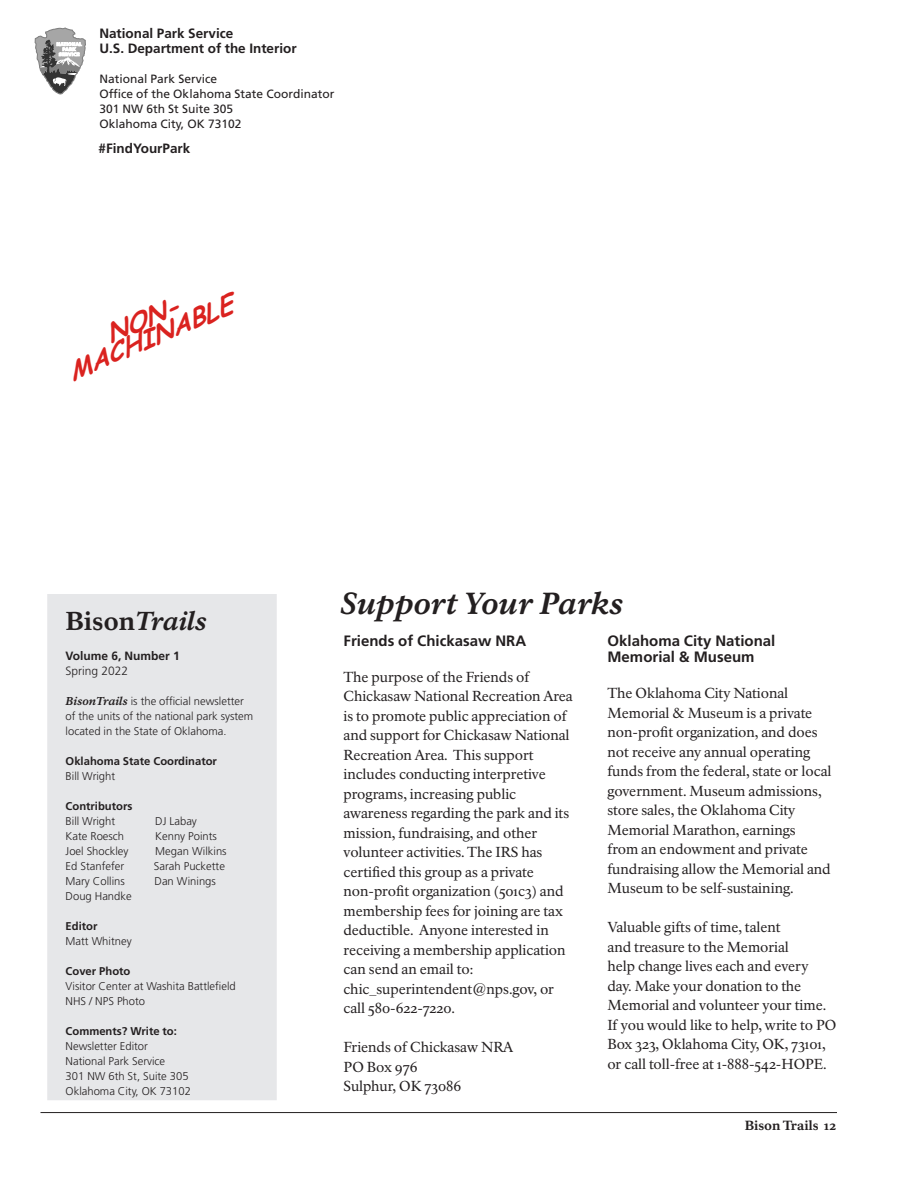
<style>
.page{position:relative;width:918px;height:1188px;background:#fff}
.page>*{position:absolute;margin:0;border:0;box-sizing:border-box;transform-origin:0 0}
.Box-head_A{font:italic 800 30px "NPS Rawlinson OT Old";color:#231f20}
.Box-text-bold__left{font:italic 700 25.5px/19.5px "Comic Sans MS";color:#da221f;text-align:center}
.Box-text-bold__left-2{font:italic 800 25.5px "NPS Rawlinson OT Old";letter-spacing:-.01em;color:#231f20}
.Text{font:700 15px/16.5px "Frutiger LT Std";color:#231f20}
.Box-text{font:700 15px "Frutiger LT Std";color:#231f20}
.Text-2{font:14.25px/19.5px "NPS Rawlinson OT Old";letter-spacing:-.005em;color:#231f20}
.EXPERIENCE_YOUR_AME{font:700 13.5px/15px "Frutiger LT Std";color:#231f20}
.Footer_-_date_vol__n{font:800 13.05px "NPS Rawlinson OT Old";letter-spacing:-.005em;color:#231f20}
.Mailing_panel-return{font:12px "Frutiger LT Std";color:#231f20}
.Box-text-bold__left-3{font:700 12px "Frutiger LT Std";color:#231f20}
.Box-text-bold__left-4{font:300 12px "Frutiger LT Std";color:#231f20}
.Box-text-bold__left-5{font:300 11.25px/15px "Frutiger LT Std";color:#231f20}
.Box-text__left_and_r{font:300 11.25px "Frutiger LT Std";color:#231f20}
.Box-text-bold__left-6{font:700 11.25px "Frutiger LT Std";color:#231f20}
.s1{font-style:normal}
.s2{font-family:"NPS Rawlinson OT Old";font-weight:800;font-style:italic}
</style>
<div class="page">
<svg style="left:35px;top:28px;width:51px;height:66px"></svg>
<hr style="left:40px;top:1112px;width:797px;height:1px;background:#231f20">
<div style="left:47px;top:594px;width:230px;height:506px;background:#e6e7e9"></div>
<p class="EXPERIENCE_YOUR_AME" style="left:99px;top:26px;width:199px">National Park Service<br>U.S. Department of the Interior</p>
<p class="Mailing_panel-return" style="left:99px;top:72px;width:119px">National Park Service</p>
<p class="Mailing_panel-return" style="left:99px;top:87px;width:237px">Office of the Oklahoma State Coordinator</p>
<p class="Mailing_panel-return" style="left:99px;top:102px;width:135px">301 NW 6th St Suite 305</p>
<p class="Mailing_panel-return" style="left:99px;top:117px;width:144px">Oklahoma City, OK 73102</p>
<p class="EXPERIENCE_YOUR_AME" style="left:99px;top:141px;width:93px">#FindYourPark</p>
<p class="Box-text-bold__left" style="left:58px;top:344px;width:177px;rotate:-23deg">NON-<br>MACHINABLE</p>
<p class="Box-text-bold__left-2" style="left:66px;top:606px;width:143px"><span class="s1">Bison</span>Trails</p>
<p class="Box-text-bold__left-3" style="left:66px;top:649px;width:116px">Volume 6, Number 1</p>
<p class="Box-text-bold__left-4" style="left:66px;top:664px;width:64px">Spring 2022</p>
<p class="Box-text-bold__left-5" style="left:66px;top:694px;width:189px"><span class="s2">BisonTrails</span> is the official newsletter of the units of the national park system located in the State of Oklahoma.</p>
<p class="Box-text-bold__left-6" style="left:66px;top:755px;width:153px">Oklahoma State Coordinator</p>
<p class="Box-text__left_and_r" style="left:66px;top:770px;width:51px">Bill Wright</p>
<p class="Box-text-bold__left-6" style="left:66px;top:800px;width:68px">Contributors</p>
<p class="Box-text-bold__left-5" style="left:66px;top:814px;width:51px">Bill Wright</p>
<p class="Box-text-bold__left-5" style="left:155px;top:814px;width:43px">DJ Labay</p>
<p class="Box-text-bold__left-5" style="left:66px;top:829px;width:60px">Kate Roesch</p>
<p class="Box-text-bold__left-5" style="left:155px;top:829px;width:63px">Kenny Points</p>
<p class="Box-text-bold__left-5" style="left:66px;top:844px;width:64px">Joel Shockley</p>
<p class="Box-text-bold__left-5" style="left:155px;top:844px;width:73px">Megan Wilkins</p>
<p class="Box-text-bold__left-5" style="left:66px;top:859px;width:60px">Ed Stanfefer</p>
<p class="Box-text-bold__left-5" style="left:154px;top:859px;width:73px">Sarah Puckette</p>
<p class="Box-text-bold__left-5" style="left:66px;top:874px;width:61px">Mary Collins</p>
<p class="Box-text-bold__left-5" style="left:155px;top:874px;width:63px">Dan Winings</p>
<p class="Box-text-bold__left-5" style="left:66px;top:889px;width:68px">Doug Handke</p>
<p class="Box-text-bold__left-6" style="left:66px;top:920px;width:33px">Editor</p>
<p class="Box-text-bold__left-5" style="left:66px;top:934px;width:68px">Matt Whitney</p>
<p class="Box-text-bold__left-6" style="left:66px;top:965px;width:66px">Cover Photo</p>
<p class="Box-text-bold__left-5" style="left:66px;top:979px;width:172px">Visitor Center at Washita Battlefield<br>NHS / NPS Photo</p>
<p class="Box-text-bold__left-6" style="left:66px;top:1025px;width:113px">Comments? Write to:</p>
<p class="Box-text__left_and_r" style="left:66px;top:1040px;width:84px">Newsletter Editor</p>
<p class="Box-text__left_and_r" style="left:66px;top:1055px;width:101px">National Park Service</p>
<p class="Box-text__left_and_r" style="left:66px;top:1070px;width:125px">301 NW 6th St, Suite 305</p>
<p class="Box-text__left_and_r" style="left:66px;top:1085px;width:127px">Oklahoma City, OK 73102</p>
<p class="Box-head_A" style="left:340px;top:586px;width:284px">Support Your Parks</p>
<p class="Box-text" style="left:344px;top:632px;width:184px">Friends of Chickasaw NRA</p>
<p class="Text-2" style="left:344px;top:667px;width:231px">The purpose of the Friends of Chickasaw National Recreation Area is to promote public appreciation of and support for Chickasaw National Recreation Area. This support includes conducting interpretive programs, increasing public</p>
<p class="Text-2" style="left:344px;top:804px;width:227px">awareness regarding the park and its</p>
<p class="Text-2" style="left:344px;top:823px;width:224px">mission, fundraising, and other volunteer activities. The IRS has certified this group as a private non-profit organization (501c3) and membership fees for joining are tax deductible. Anyone interested in receiving a membership application can send an email to:</p>
<p class="Text-2" style="left:344px;top:979px;width:212px">chic_superintendent@nps.gov, or call 580-622-7220.</p>
<p class="Text-2" style="left:344px;top:1038px;width:171px">Friends of Chickasaw NRA</p>
<p class="Text-2" style="left:344px;top:1057px;width:76px">PO Box 976</p>
<p class="Text-2" style="left:344px;top:1077px;width:119px">Sulphur, OK 73086</p>
<p class="Text" style="left:607px;top:632px;width:169px">Oklahoma City National<br>Memorial &amp; Museum</p>
<p class="Text-2" style="left:608px;top:684px;width:225px">The Oklahoma City National<br>Memorial &amp; Museum is a private non-profit organization, and does not receive any annual operating funds from the federal, state or local government. Museum admissions, store sales, the Oklahoma City<br>Memorial Marathon, earnings<br>from an endowment and private fundraising allow the Memorial and<br>Museum to be self-sustaining.</p>
<p class="Text-2" style="left:608px;top:918px;width:230px">Valuable gifts of time, talent<br>and treasure to the Memorial<br>help change lives each and every<br>day. Make your donation to the<br>Memorial and volunteer your time.<br>If you would like to help, write to PO<br>Box 323, Oklahoma City, OK, 73101, or call toll-free at 1-888-542-HOPE.</p>
<p class="Footer_-_date_vol__n" style="left:745px;top:1118px;width:93px">Bison Trails 12</p>
</div>
